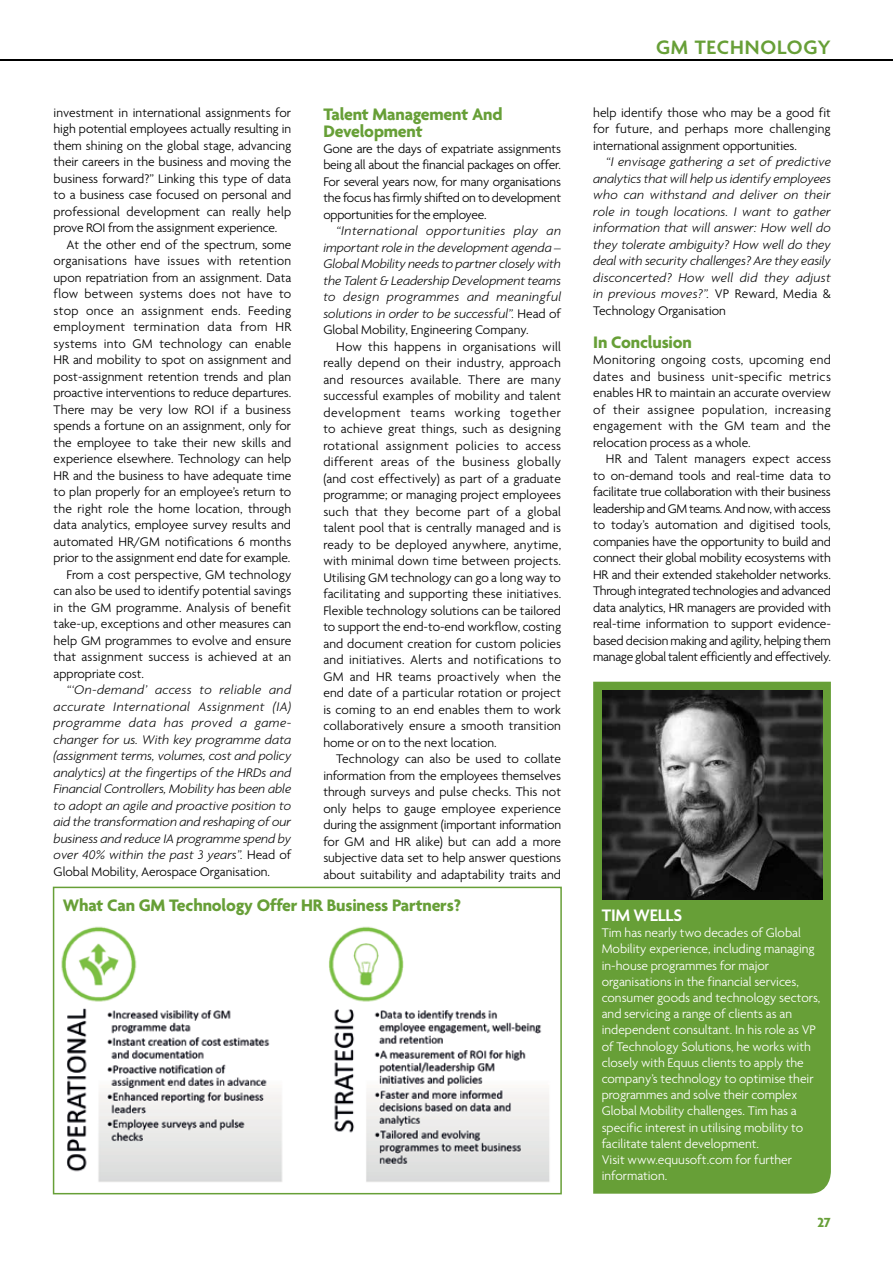
<style>
.page{position:relative;width:893px;height:1263px;background:#fff}
.page>*{position:absolute;margin:0;border:0;box-sizing:border-box;transform-origin:0 0}
.t1{font:600 21px "Agenda";letter-spacing:.04em;color:#679f37}
.t2{font:700 18px/16.5px "Agenda";letter-spacing:-.01em;color:#679f37}
.t3{font:600 18px "Agenda";letter-spacing:-.01em;color:#fff}
.t4{font:700 14.25px "Agenda";color:#679f37}
.t5{font:300 13.5px/16.5px "Agenda";color:#000;text-align:justify}
.t6{font:italic 300 13.5px/16.5px "Agenda";letter-spacing:.01em;color:#000;text-align:justify}
.t7{font:300 13.5px/16.2px "Agenda";color:#fff}
.t8{font:300 13.5px "Agenda";letter-spacing:.02em;color:#000}
.t9{font:300 13.5px "Agenda";letter-spacing:.025em;color:#000}
.s1{font-style:normal}
</style>
<div class="page">
<hr style="left:0;top:60px;width:893px;height:1px;background:#000">
<div style="left:593px;top:682px;width:238px;height:512px;background:#679f37"></div>
<img style="left:602px;top:690px;width:220px;height:209px">
<img style="left:61px;top:926px;width:489px;height:256px">
<div style="left:53px;top:887px;width:509px;height:307px;border:2px solid #679f37"></div>
<p class="t5" style="left:54px;top:104px;width:239px">investment in international assignments for high potential employees actually resulting in them shining on the global stage, advancing their careers in the business and moving the business forward?” Linking this type of data to a business case focused on personal and professional development can really help prove ROI from the assignment experience.</p>
<p class="t5" style="left:66px;top:236px;width:226px">At the other end of the spectrum, some</p>
<p class="t8" style="left:54px;top:253px;width:239px">organisations have issues with retention</p>
<p class="t5" style="left:54px;top:269px;width:239px">upon repatriation from an assignment. Data</p>
<p class="t5" style="left:54px;top:285px;width:239px">flow between systems does not have to</p>
<p class="t8" style="left:54px;top:302px;width:239px">stop once an assignment ends. Feeding</p>
<p class="t9" style="left:54px;top:319px;width:239px">employment termination data from HR</p>
<p class="t5" style="left:54px;top:335px;width:239px">systems into GM technology can enable</p>
<p class="t5" style="left:54px;top:351px;width:239px">HR and mobility to spot on assignment and</p>
<p class="t5" style="left:54px;top:368px;width:239px">post-assignment retention trends and plan</p>
<p class="t5" style="left:54px;top:384px;width:239px">proactive interventions to reduce departures.</p>
<p class="t5" style="left:54px;top:401px;width:239px">There may be very low ROI if a business</p>
<p class="t5" style="left:54px;top:417px;width:239px">spends a fortune on an assignment, only for</p>
<p class="t5" style="left:54px;top:434px;width:239px">the employee to take their new skills and</p>
<p class="t5" style="left:54px;top:450px;width:239px">experience elsewhere. Technology can help</p>
<p class="t5" style="left:54px;top:467px;width:239px">HR and the business to have adequate time</p>
<p class="t5" style="left:54px;top:483px;width:239px">to plan properly for an employee’s return to</p>
<p class="t5" style="left:54px;top:500px;width:239px">the right role the home location, through</p>
<p class="t5" style="left:54px;top:516px;width:239px">data analytics, employee survey results and</p>
<p class="t5" style="left:54px;top:533px;width:239px">automated HR/GM notifications 6 months</p>
<p class="t5" style="left:54px;top:549px;width:238px">prior to the assignment end date for example.</p>
<p class="t5" style="left:66px;top:566px;width:226px">From a cost perspective, GM technology</p>
<p class="t5" style="left:54px;top:582px;width:239px">can also be used to identify potential savings</p>
<p class="t5" style="left:54px;top:599px;width:239px">in the GM programme. Analysis of benefit</p>
<p class="t5" style="left:54px;top:615px;width:239px">take-up, exceptions and other measures can</p>
<p class="t5" style="left:54px;top:632px;width:239px">help GM programmes to evolve and ensure</p>
<p class="t5" style="left:54px;top:648px;width:239px">that assignment success is achieved at an</p>
<p class="t5" style="left:54px;top:665px;width:92px">appropriate cost.</p>
<p class="t6" style="left:54px;top:681px;width:239px;text-indent:13px">“‘On-demand’ access to reliable and accurate International Assignment (IA) programme data has proved a game&shy;changer for us. With key programme data (assignment terms, volumes, cost and policy analytics) at the fingertips of the HRDs and Financial Controllers, Mobility has been able to adopt an agile and proactive position to aid the transformation and reshaping of our business and reduce IA programme spend by over 40% within the past 3 years”. <span class="s1">Head of Global Mobility, Aerospace Organisation.</span></p>
<h2 class="t2" style="left:323px;top:105px;width:181px">Talent Management And<br>Development</h2>
<p class="t5" style="left:323px;top:140px;width:239px">Gone are the days of expatriate assignments being all about the financial packages on offer.<br>For several years now, for many organisations the focus has firmly shifted on to development opportunities for the employee.</p>
<p class="t6" style="left:323px;top:223px;width:239px;text-indent:13px">“International opportunities play an important role in the development agenda – Global Mobility needs to partner closely with the Talent &amp; Leadership Development teams to design programmes and meaningful solutions in order to be successful”. <span class="s1">Head of Global Mobility, Engineering Company.</span></p>
<p class="t5" style="left:323px;top:338px;width:239px;text-indent:13px">How this happens in organisations will really depend on their industry, approach and resources available. There are many successful examples of mobility and talent development teams working together to achieve great things, such as designing rotational assignment policies to access different areas of the business globally (and cost effectively) as part of a graduate programme; or managing project employees such that they become part of a global talent pool that is centrally managed and is ready to be deployed anywhere, anytime, with minimal down time between projects.<br>Utilising GM technology can go a long way to facilitating and supporting these initiatives.<br>Flexible technology solutions can be tailored to support the end-to-end workflow, costing and document creation for custom policies and initiatives. Alerts and notifications to GM and HR teams proactively when the end date of a particular rotation or project is coming to an end enables them to work collaboratively ensure a smooth transition home or on to the next location.</p>
<p class="t5" style="left:323px;top:751px;width:239px;text-indent:13px">Technology can also be used to collate information from the employees themselves through surveys and pulse checks. This not only helps to gauge employee experience during the assignment (important information for GM and HR alike) but can add a more subjective data set to help answer questions about suitability and adaptability traits and</p>
<h2 class="t2" style="left:63px;top:897px;width:399px">What Can GM Technology Offer HR Business Partners?</h2>
<h1 class="t1" style="left:656px;top:34px;width:176px">GM TECHNOLOGY</h1>
<p class="t5" style="left:593px;top:104px;width:239px">help identify those who may be a good fit for future, and perhaps more challenging international assignment opportunities.</p>
<p class="t6" style="left:593px;top:153px;width:239px;text-indent:13px">“I envisage gathering a set of predictive analytics that will help us identify employees who can withstand and deliver on their role in tough locations. I want to gather information that will answer: How well do they tolerate ambiguity? How well do they deal with security challenges? Are they easily disconcerted? How well did they adjust in previous moves?”. <span class="s1">VP Reward, Media &amp; Technology Organisation</span></p>
<h2 class="t2" style="left:593px;top:333px;width:100px">In Conclusion</h2>
<p class="t5" style="left:593px;top:351px;width:239px">Monitoring ongoing costs, upcoming end dates and business unit-specific metrics enables HR to maintain an accurate overview of their assignee population, increasing engagement with the GM team and the relocation process as a whole.</p>
<p class="t5" style="left:593px;top:450px;width:239px;text-indent:13px">HR and Talent managers expect access to on-demand tools and real-time data to facilitate true collaboration with their business leadership and GM teams. And now, with access to today’s automation and digitised tools, companies have the opportunity to build and connect their global mobility ecosystems with HR and their extended stakeholder networks.<br>Through integrated technologies and advanced data analytics, HR managers are provided with real-time information to support evidence&shy;based decision making and agility, helping them manage global talent efficiently and effectively.</p>
<h2 class="t3" style="left:602px;top:904px;width:82px">TIM WELLS</h2>
<p class="t7" style="left:602px;top:924px;width:220px">Tim has nearly two decades of Global Mobility experience, including managing in-house programmes for major organisations in the financial services, consumer goods and technology sectors, and servicing a range of clients as an independent consultant. In his role as VP of Technology Solutions, he works with closely with Equus clients to apply the company’s technology to optimise their programmes and solve their complex Global Mobility challenges. Tim has a specific interest in utilising mobility to facilitate talent development.<br>Visit www.equusoft.com for further information.</p>
<p class="t4" style="left:818px;top:1214px;width:15px">27</p>
</div>
